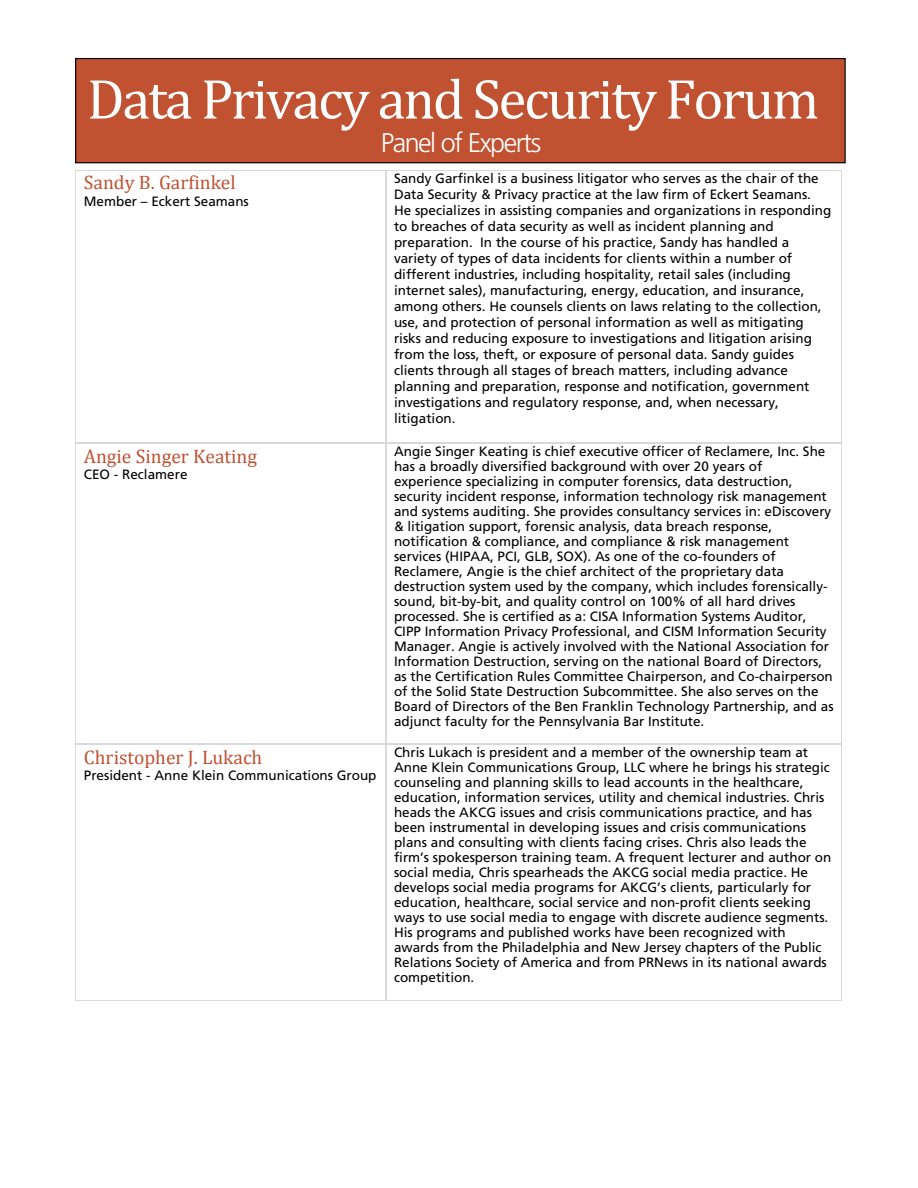
<style>
.page{position:relative;width:918px;height:1188px;background:#fff}
.page>*{position:absolute;margin:0;border:0;box-sizing:border-box;transform-origin:0 0}
.t1{font:57px "Cambria";letter-spacing:-.04em;color:#fff}
.t2{font:300 27px "Frutiger LT Std";letter-spacing:-.055em;color:#fff}
.t3{font:19.5px "Cambria";color:#c05131}
.t4{font:13.5px/15px "Frutiger LT Std";color:#000}
</style>
<div class="page">
<div style="left:75px;top:58px;width:771px;height:105px;background:#c05131"></div>
<hr style="left:76px;top:170px;width:766px;height:1px;background:#d9d9d9">
<hr style="left:76px;top:171px;width:1px;height:272px;background:#d9d9d9">
<hr style="left:385px;top:171px;width:1px;height:272px;background:#d9d9d9">
<hr style="left:842px;top:171px;width:1px;height:272px;background:#d9d9d9">
<hr style="left:76px;top:443px;width:309px;height:1px;background:#d9d9d9">
<hr style="left:386px;top:443px;width:456px;height:1px;background:#d9d9d9">
<hr style="left:76px;top:444px;width:1px;height:300px;background:#d9d9d9">
<hr style="left:385px;top:444px;width:1px;height:300px;background:#d9d9d9">
<hr style="left:842px;top:444px;width:1px;height:300px;background:#d9d9d9">
<hr style="left:76px;top:744px;width:309px;height:1px;background:#d9d9d9">
<hr style="left:386px;top:744px;width:456px;height:1px;background:#d9d9d9">
<hr style="left:76px;top:745px;width:1px;height:255px;background:#d9d9d9">
<hr style="left:76px;top:1000px;width:309px;height:1px;background:#d9d9d9">
<hr style="left:385px;top:745px;width:1px;height:255px;background:#d9d9d9">
<hr style="left:385px;top:1000px;width:457px;height:1px;background:#d9d9d9">
<hr style="left:842px;top:745px;width:1px;height:255px;background:#d9d9d9">
<h1 class="t1" style="left:87px;top:64px;width:734px">Data Privacy and Security Forum</h1>
<h2 class="t2" style="left:381px;top:131px;width:162px">Panel of Experts</h2>
<h3 class="t3" style="left:84px;top:171px;width:153px">Sandy B. Garfinkel</h3>
<p class="t4" style="left:84px;top:195px;width:166px">Member – Eckert Seamans</p>
<p class="t4" style="left:394px;top:172px;width:439px;line-height:16px">Sandy Garfinkel is a business litigator who serves as the chair of the Data Security &amp; Privacy practice at the law firm of Eckert Seamans.<br>He specializes in assisting companies and organizations in responding to breaches of data security as well as incident planning and preparation. In the course of his practice, Sandy has handled a variety of types of data incidents for clients within a number of different industries, including hospitality, retail sales (including internet sales), manufacturing, energy, education, and insurance, among others. He counsels clients on laws relating to the collection, use, and protection of personal information as well as mitigating risks and reducing exposure to investigations and litigation arising from the loss, theft, or exposure of personal data. Sandy guides clients through all stages of breach matters, including advance planning and preparation, response and notification, government investigations and regulatory response, and, when necessary, litigation.</p>
<h3 class="t3" style="left:84px;top:444px;width:175px">Angie Singer Keating</h3>
<p class="t4" style="left:84px;top:468px;width:105px">CEO - Reclamere</p>
<h3 class="t3" style="left:84px;top:745px;width:180px">Christopher J. Lukach</h3>
<p class="t4" style="left:84px;top:769px;width:294px">President - Anne Klein Communications Group</p>
<p class="t4" style="left:394px;top:445px;width:441px">Angie Singer Keating is chief executive officer of Reclamere, Inc. She has a broadly diversified background with over 20 years of experience specializing in computer forensics, data destruction, security incident response, information technology risk management and systems auditing. She provides consultancy services in: eDiscovery &amp; litigation support, forensic analysis, data breach response, notification &amp; compliance, and compliance &amp; risk management services (HIPAA, PCI, GLB, SOX). As one of the co-founders of Reclamere, Angie is the chief architect of the proprietary data destruction system used by the company, which includes forensically&shy;sound, bit-by-bit, and quality control on 100% of all hard drives processed. She is certified as a: CISA Information Systems Auditor, CIPP Information Privacy Professional, and CISM Information Security Manager. Angie is actively involved with the National Association for Information Destruction, serving on the national Board of Directors, as the Certification Rules Committee Chairperson, and Co-chairperson of the Solid State Destruction Subcommittee. She also serves on the Board of Directors of the Ben Franklin Technology Partnership, and as adjunct faculty for the Pennsylvania Bar Institute.</p>
<p class="t4" style="left:394px;top:746px;width:439px">Chris Lukach is president and a member of the ownership team at Anne Klein Communications Group, LLC where he brings his strategic counseling and planning skills to lead accounts in the healthcare, education, information services, utility and chemical industries. Chris heads the AKCG issues and crisis communications practice, and has been instrumental in developing issues and crisis communications plans and consulting with clients facing crises. Chris also leads the firm’s spokesperson training team. A frequent lecturer and author on social media, Chris spearheads the AKCG social media practice. He develops social media programs for AKCG’s clients, particularly for education, healthcare, social service and non-profit clients seeking ways to use social media to engage with discrete audience segments.<br>His programs and published works have been recognized with awards from the Philadelphia and New Jersey chapters of the Public Relations Society of America and from PRNews in its national awards competition.</p>
</div>
